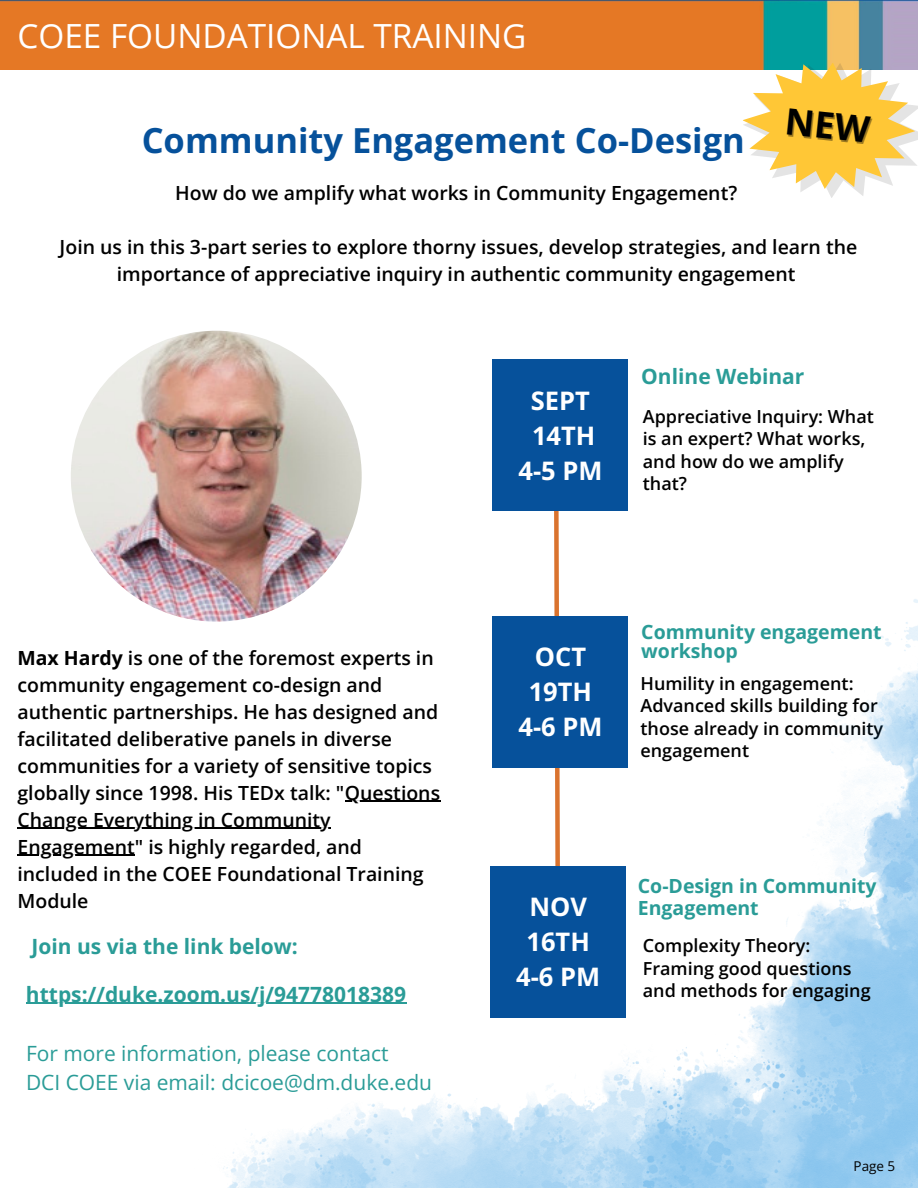
<style>
.page{position:relative;width:918px;height:1188px;background:#fff}
.page>*{position:absolute;margin:0;border:0;box-sizing:border-box;transform-origin:0 0}
.t1{font:700 34.5px "Open Sans";color:#06519b}
.t2{font:33.3px "Open Sans";color:#fff}
.t3{font:700 25.5px/34.8px "Open Sans";color:#fff;text-align:center}
.t4{font:700 21px "Open Sans";color:#2a9c97}
.t5{font:21px/29.2px "Open Sans";color:#2a9c97}
.t6{font:600 19.5px/27px "Open Sans";color:#000;text-align:center}
.t7{font:700 19.5px/19.2px "Open Sans";color:#2a9c97}
.t8{font:600 18px/22.5px "Open Sans";color:#000}
.t9{font:13.5px "Open Sans";color:#000}
.s1{font-weight:700}
</style>
<div class="page">
<hr style="left:18px;top:855px;width:117px;height:1px;background:#000">
<img style="left:0;top:0;width:918px;height:69px">
<img style="left:71px;top:331px;width:291px;height:291px;border-radius:50%">
<svg style="left:554px;top:511px;width:5px;height:83px"></svg>
<div style="left:493px;top:359px;width:135px;height:152px;background:#06519b"></div>
<img style="left:183px;top:594px;width:735px;height:594px">
<hr style="left:345px;top:801px;width:95px;height:1px;background:#000">
<hr style="left:18px;top:828px;width:313px;height:1px;background:#000">
<hr style="left:26px;top:1003px;width:380px;height:1px;background:#2a9c97">
<svg style="left:738px;top:57px;width:180px;height:141px"></svg>
<h2 class="t2" style="left:18px;top:12px;width:510px">COEE FOUNDATIONAL TRAINING</h2>
<h3 class="t1" style="left:142px;top:116px;width:605px">Community Engagement Co-Design</h3>
<p class="t6" style="left:175px;top:179px;width:564px">How do we amplify what works in Community Engagement?</p>
<p class="t6" style="left:60px;top:233px;width:799px">Join us in this 3-part series to explore thorny issues, develop strategies, and learn the importance of appreciative inquiry in authentic community engagement</p>
<p class="t6" style="left:18px;top:644px;width:424px;text-align:left"><span class="s1">Max Hardy</span> is one of the foremost experts in community engagement co-design and authentic partnerships. He has designed and facilitated deliberative panels in diverse communities for a variety of sensitive topics globally since 1998. His TEDx talk: "Questions Change Everything in Community Engagement" is highly regarded, and included in the COEE Foundational Training Module</p>
<p class="t4" style="left:31px;top:932px;width:268px">Join us via the link below:</p>
<p class="t4" style="left:26px;top:979px;width:382px">https://duke.zoom.us/j/94778018389</p>
<p class="t5" style="left:26px;top:1038px;width:408px">For more information, please contact<br>DCI COEE via email: dcicoe@dm.duke.edu</p>
<p class="t3" style="left:518px;top:383px;width:85px">SEPT<br>14TH<br>4-5 PM</p>
<h4 class="t4" style="left:641px;top:361px;width:165px">Online Webinar</h4>
<p class="t8" style="left:643px;top:404px;width:233px">Appreciative Inquiry: What is an expert? What works, and how do we amplify that?</p>
<p class="t3" style="left:518px;top:639px;width:85px">OCT<br>19TH<br>4-6 PM</p>
<h4 class="t7" style="left:641px;top:622px;width:242px">Community engagement workshop</h4>
<p class="t8" style="left:640px;top:672px;width:244px">Humility in engagement:<br>Advanced skills building for those already in community engagement</p>
<p class="t3" style="left:516px;top:889px;width:85px">NOV<br>16TH<br>4-6 PM</p>
<h4 class="t7" style="left:638px;top:874px;width:240px;line-height:22.5px">Co-Design in Community<br>Engagement</h4>
<p class="t8" style="left:643px;top:934px;width:229px">Complexity Theory:<br>Framing good questions and methods for engaging</p>
<p class="t9" style="left:854px;top:1156px;width:43px">Page 5</p>
</div>
